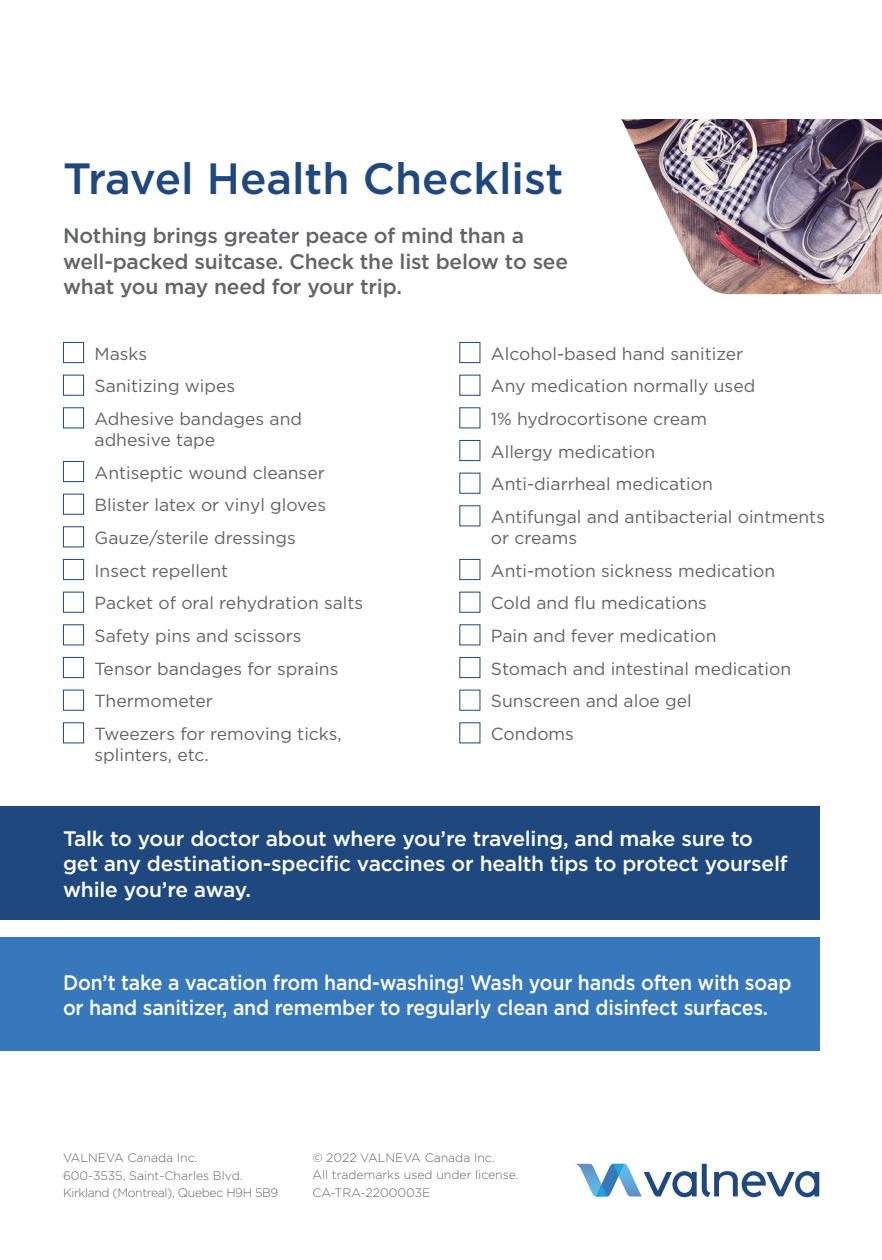
<style>
.page{position:relative;width:882px;height:1260px;background:#fff}
.page>*{position:absolute;margin:0;border:0;box-sizing:border-box;transform-origin:0 0}
.t1{font:500 43.75px "Gotham";color:#1f497e}
.t2{font:500 21px/25.2px "Gotham";letter-spacing:-.01em;color:#fff}
.t3{font:500 21px/25.2px "Gotham";letter-spacing:-.01em;color:#fff;scale:.93 1}
.t4{font:500 21px/25.2px "Gotham";letter-spacing:-.01em;color:#636466}
.t5{font:17.5px/32.7px "Gotham";color:#636466}
.t6{font:300 12.25px/17.8px "Gotham";color:#636466}
</style>
<div class="page">
<div style="left:0;top:806px;width:819px;height:114px;background:#1f497e"></div>
<div style="left:0;top:938px;width:819px;height:113px;background:#3777bc"></div>
<div style="left:63px;top:342px;width:21px;height:21px;background:#fff;border:1px solid #1f497e"></div>
<div style="left:63px;top:375px;width:21px;height:21px;background:#fff;border:1px solid #1f497e"></div>
<div style="left:63px;top:407px;width:21px;height:21px;background:#fff;border:1px solid #1f497e"></div>
<div style="left:63px;top:461px;width:21px;height:21px;background:#fff;border:1px solid #1f497e"></div>
<div style="left:63px;top:494px;width:21px;height:21px;background:#fff;border:1px solid #1f497e"></div>
<div style="left:63px;top:526px;width:21px;height:21px;background:#fff;border:1px solid #1f497e"></div>
<div style="left:63px;top:559px;width:21px;height:21px;background:#fff;border:1px solid #1f497e"></div>
<div style="left:63px;top:592px;width:21px;height:21px;background:#fff;border:1px solid #1f497e"></div>
<div style="left:63px;top:624px;width:21px;height:21px;background:#fff;border:1px solid #1f497e"></div>
<div style="left:63px;top:657px;width:21px;height:21px;background:#fff;border:1px solid #1f497e"></div>
<div style="left:63px;top:690px;width:21px;height:21px;background:#fff;border:1px solid #1f497e"></div>
<div style="left:63px;top:722px;width:21px;height:21px;background:#fff;border:1px solid #1f497e"></div>
<div style="left:459px;top:342px;width:21px;height:21px;background:#fff;border:1px solid #1f497e"></div>
<div style="left:459px;top:440px;width:21px;height:21px;background:#fff;border:1px solid #1f497e"></div>
<div style="left:459px;top:559px;width:21px;height:21px;background:#fff;border:1px solid #1f497e"></div>
<div style="left:459px;top:657px;width:21px;height:21px;background:#fff;border:1px solid #1f497e"></div>
<img style="left:621px;top:119px;width:261px;height:175px">
<svg style="left:576px;top:1164px;width:243px;height:33px"></svg>
<h1 class="t1" style="left:63px;top:150px;width:502px">Travel Health Checklist</h1>
<p class="t4" style="left:63px;top:223px;width:507px">Nothing brings greater peace of mind than a well-packed suitcase. Check the list below to see what you may need for your trip.</p>
<p class="t5" style="left:95px;top:337px;width:209px">Masks<br>Sanitizing wipes<br>Adhesive bandages and</p>
<p class="t5" style="left:95px;top:423px;width:270px">adhesive tape<br>Antiseptic wound cleanser<br>Blister latex or vinyl gloves<br>Gauze/sterile dressings<br>Insect repellent<br>Packet of oral rehydration salts<br>Safety pins and scissors<br>Tensor bandages for sprains<br>Thermometer<br>Tweezers for removing ticks,</p>
<p class="t5" style="left:95px;top:738px;width:116px">splinters, etc.</p>
<p class="t5" style="left:491px;top:337px;width:336px">Alcohol-based hand sanitizer<br>Any medication normally used<br>1% hydrocortisone cream<br>Allergy medication<br>Anti-diarrheal medication<br>Antifungal and antibacterial ointments</p>
<p class="t5" style="left:491px;top:521px;width:302px">or creams<br>Anti-motion sickness medication<br>Cold and flu medications<br>Pain and fever medication<br>Stomach and intestinal medication<br>Sunscreen and aloe gel<br>Condoms</p>
<p class="t2" style="left:63px;top:826px;width:726px">Talk to your doctor about where you’re traveling, and make sure to get any destination-specific vaccines or health tips to protect yourself while you’re away.</p>
<p class="t3" style="left:63px;top:970px;width:785px">Don’t take a vacation from hand-washing! Wash your hands often with soap or hand sanitizer, and remember to regularly clean and disinfect surfaces.</p>
<p class="t6" style="left:63px;top:1148px;width:217px">VALNEVA Canada Inc.<br>600-3535, Saint-Charles Blvd.<br>Kirkland (Montreal), Quebec H9H 5B9</p>
<p class="t6" style="left:312px;top:1148px;width:208px">© 2022 VALNEVA Canada Inc.<br>All trademarks used under license.</p>
<p class="t6" style="left:312px;top:1184px;width:119px">CA-TRA-2200003E</p>
</div>
